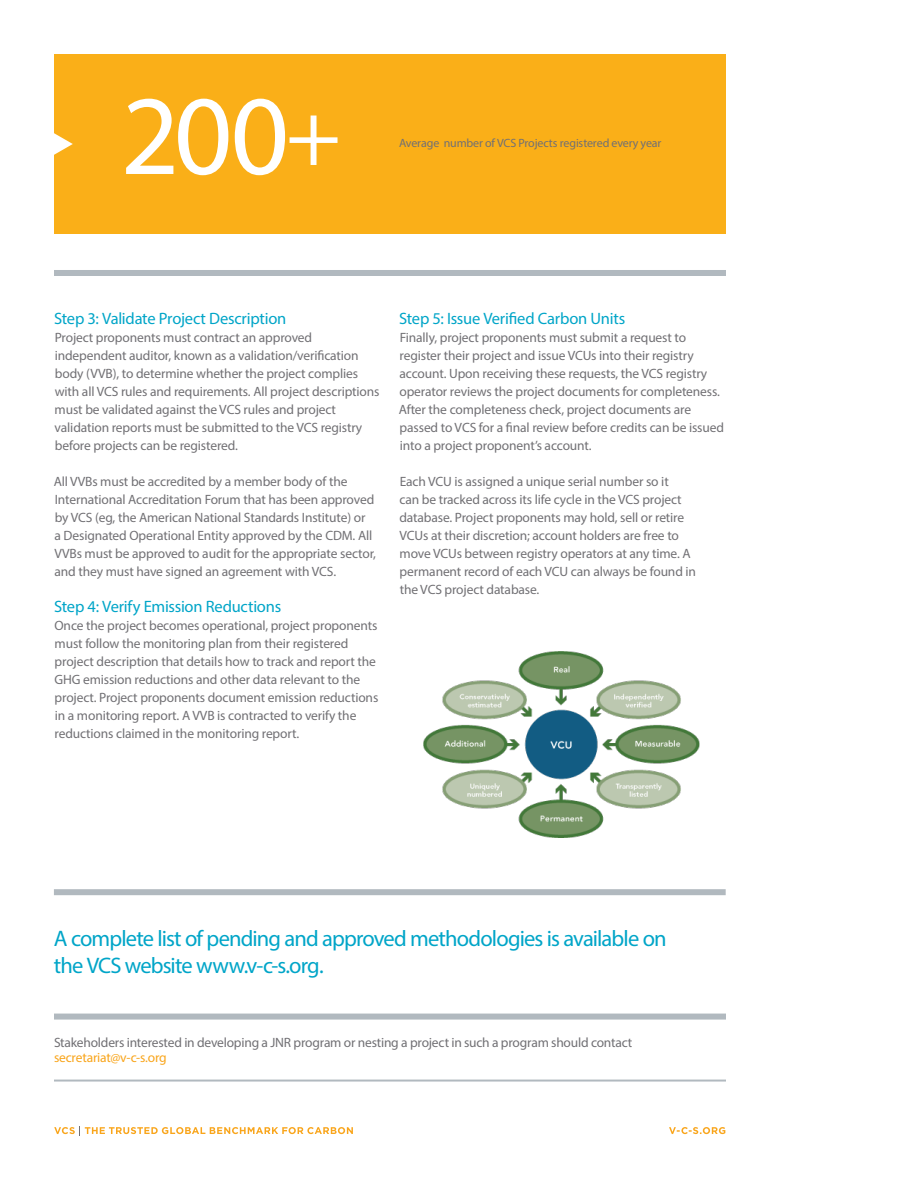
<style>
.page{position:relative;width:918px;height:1188px;background:#fff}
.page>*{position:absolute;margin:0;border:0;box-sizing:border-box;transform-origin:0 0}
.t1{font:114px "Myriad Pro";color:#fff}
.TEXT_callout{font:22.5px/27px "Myriad Pro";letter-spacing:-.04em;color:#00a5c8}
.TEXT_subhead{font:16.5px "Myriad Pro";letter-spacing:-.015em;color:#00a5c8}
.TEXT_main{font:13.5px/18px "Myriad Pro";letter-spacing:-.01em;color:#717074}
.TEXT_subhead-2{font:13.5px/18px "Myriad Pro";letter-spacing:-.01em;color:#717074}
.TEXT_contact{font:13.5px/15px "Myriad Pro";letter-spacing:-.015em;color:#717074}
.DATA_text{font:12px "Myriad Pro";letter-spacing:-.015em;color:#717074}
.s1{font-size:93px}
.s2{color:#f9a51b}
</style>
<div class="page">
<div style="left:54px;top:54px;width:672px;height:180px;background:#faaf18"></div>
<hr style="left:54px;top:1080px;width:672px;height:2px;background:#b1b9bf">
<svg style="left:54px;top:1126px;width:299px;height:9px"></svg>
<svg style="left:669px;top:1127px;width:56px;height:7px"></svg>
<div style="left:54px;top:270px;width:672px;height:6px;background:#b1b9bf"></div>
<div style="left:54px;top:1014px;width:672px;height:6px;background:#b1b9bf"></div>
<div style="left:54px;top:889px;width:672px;height:6px;background:#b1b9bf"></div>
<img style="left:423px;top:652px;width:277px;height:186px">
<p class="t1" style="left:121px;top:65px;width:222px">200<span class="s1">+</span></p>
<p class="DATA_text" style="left:399px;top:136px;width:264px">Average number of VCS Projects registered every year</p>
<p class="TEXT_subhead" style="left:54px;top:308px;width:234px">Step 3: Validate Project Description</p>
<p class="TEXT_subhead-2" style="left:55px;top:328px;width:327px">Project proponents must contract an approved independent auditor, known as a validation/verification body (VVB), to determine whether the project complies with all VCS rules and requirements. All project descriptions must be validated against the VCS rules and project validation reports must be submitted to the VCS registry before projects can be registered.</p>
<p class="TEXT_main" style="left:54px;top:472px;width:324px">All VVBs must be accredited by a member body of the International Accreditation Forum that has been approved by VCS (eg, the American National Standards Institute) or<br>a Designated Operational Entity approved by the CDM. All VVBs must be approved to audit for the appropriate sector, and they must have signed an agreement with VCS.</p>
<p class="TEXT_subhead" style="left:54px;top:596px;width:228px">Step 4: Verify Emission Reductions</p>
<p class="TEXT_main" style="left:54px;top:616px;width:325px">Once the project becomes operational, project proponents must follow the monitoring plan from their registered project description that details how to track and report the GHG emission reductions and other data relevant to the project. Project proponents document emission reductions in a monitoring report. A VVB is contracted to verify the reductions claimed in the monitoring report.</p>
<p class="TEXT_subhead" style="left:399px;top:308px;width:228px">Step 5: Issue Verified Carbon Units</p>
<p class="TEXT_main" style="left:399px;top:328px;width:327px">Finally, project proponents must submit a request to register their project and issue VCUs into their registry account. Upon receiving these requests, the VCS registry operator reviews the project documents for completeness.<br>After the completeness check, project documents are passed to VCS for a final review before credits can be issued into a project proponent’s account.</p>
<p class="TEXT_main" style="left:399px;top:472px;width:298px">Each VCU is assigned a unique serial number so it<br>can be tracked across its life cycle in the VCS project database. Project proponents may hold, sell or retire VCUs at their discretion; account holders are free to move VCUs between registry operators at any time. A permanent record of each VCU can always be found in the VCS project database.</p>
<p class="TEXT_callout" style="left:54px;top:924px;width:614px">A complete list of pending and approved methodologies is available on the VCS website www.v-c-s.org.</p>
<p class="TEXT_contact" style="left:54px;top:1034px;width:580px">Stakeholders interested in developing a JNR program or nesting a project in such a program should contact <span class="s2">secretariat@v-c-s.org</span></p>
</div>
